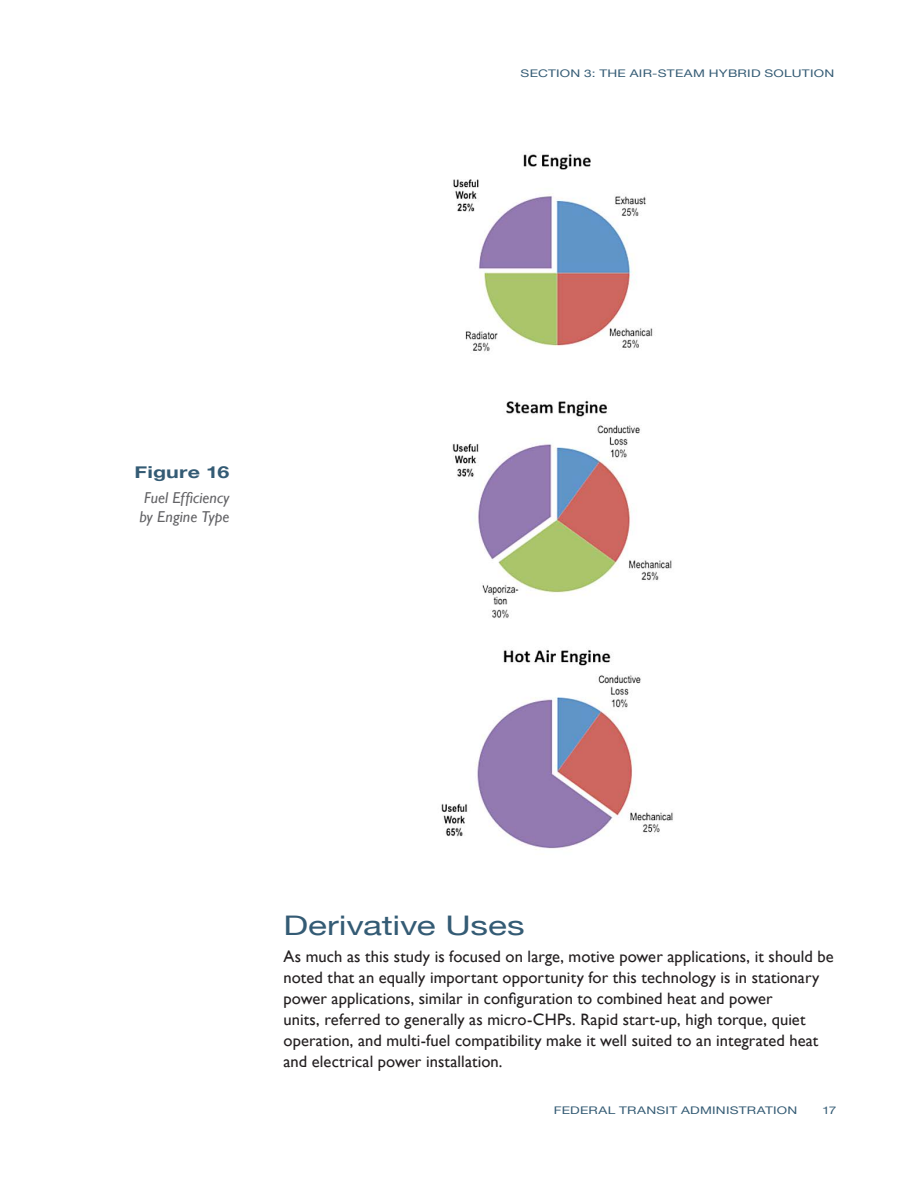
<style>
.page{position:relative;width:918px;height:1188px;background:#fff}
.page>*{position:absolute;margin:0;border:0;box-sizing:border-box;transform-origin:0 0}
.t1{font:27px "Helvetica Neue";letter-spacing:-.005em;color:#345b74;scale:1.3 1}
.t2{font:16.5px/21px "Gill Sans";letter-spacing:.005em;color:#231f20}
.t3{font:700 16.5px "Helvetica Neue";letter-spacing:.01em;color:#345b74;scale:1.3 1}
.t4{font:italic 15.75px "Gill Sans";letter-spacing:.005em;color:#636366}
.t5{font:10.5px "Helvetica Neue";letter-spacing:.02em;color:#345b74;scale:1.3 1}
</style>
<div class="page">
<img style="left:441px;top:154px;width:232px;height:696px">
<p class="t3" style="left:135px;top:458px;width:75px">Figure 16</p>
<p class="t4" style="left:144px;top:488px;width:87px">Fuel Efficiency</p>
<p class="t4" style="left:140px;top:507px;width:91px">by Engine Type</p>
<p class="t5" style="left:521px;top:64px;width:243px">SECTION 3: THE AIR-STEAM HYBRID SOLUTION</p>
<h2 class="t1" style="left:284px;top:903px;width:187px">Derivative Uses</h2>
<p class="t2" style="left:284px;top:946px;width:552px">As much as this study is focused on large, motive power applications, it should be noted that an equally important opportunity for this technology is in stationary</p>
<p class="t2" style="left:284px;top:988px;width:491px">power applications, similar in configuration to combined heat and power</p>
<p class="t2" style="left:284px;top:1009px;width:536px">units, referred to generally as micro-CHPs. Rapid start-up, high torque, quiet operation, and multi-fuel compatibility make it well suited to an integrated heat and electrical power installation.</p>
<p class="t5" style="left:554px;top:1102px;width:189px">FEDERAL TRANSIT ADMINISTRATION</p>
<p class="t5" style="left:822px;top:1102px;width:13px">17</p>
</div>
